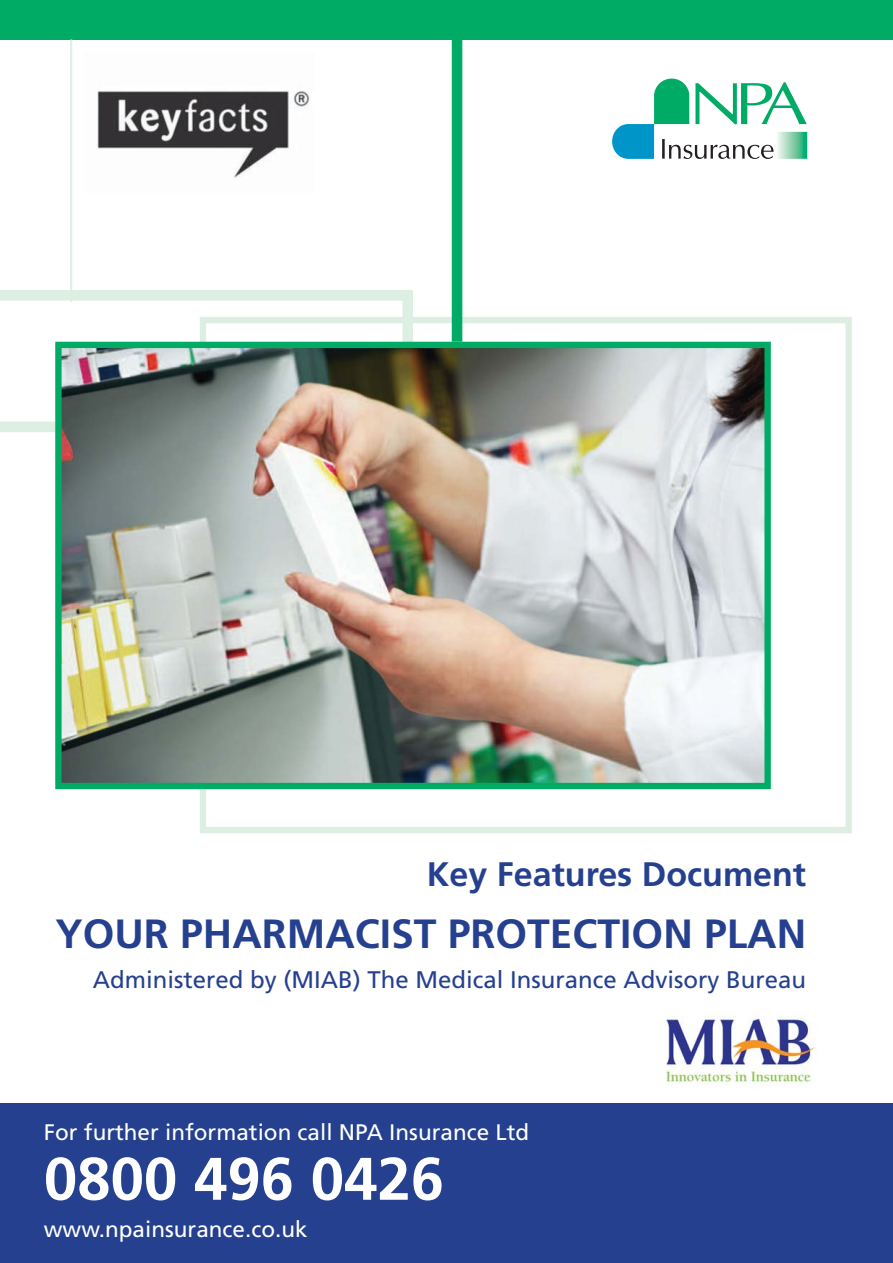
<style>
.page{position:relative;width:893px;height:1263px;background:#fff}
.page>*{position:absolute;margin:0;border:0;box-sizing:border-box;transform-origin:0 0}
.t1{font:700 60px "Frutiger";color:#fff}
.t2{font:700 40.8px "Frutiger";color:#25408e}
.t3{font:700 34.05px "Frutiger";color:#25408e}
.t4{font:24px "Frutiger";color:#25408e}
.t5{font:22.5px "Frutiger";color:#fff}
</style>
<div class="page">
<div style="left:0;top:1103px;width:893px;height:160px;background:#25408e"></div>
<div style="left:0;top:0;width:893px;height:40px;background:#00ab66"></div>
<div style="left:200px;top:317px;width:652px;height:516px;border:6px solid #ddefe3"></div>
<svg style="left:0;top:290px;width:413px;height:142px"></svg>
<img style="left:62px;top:349px;width:702px;height:433px">
<div style="left:55px;top:342px;width:716px;height:447px;border:6px solid #00ab66"></div>
<div style="left:452px;top:28px;width:10px;height:314px;background:#00ab66"></div>
<hr style="left:70px;top:40px;width:2px;height:262px;background:#ddefe3">
<svg style="left:612px;top:79px;width:195px;height:80px"></svg>
<img style="left:666px;top:1016px;width:149px;height:70px">
<img style="left:97px;top:91px;width:213px;height:88px">
<h3 class="t3" style="left:427px;top:861px;width:381px">Key Features Document</h3>
<h2 class="t2" style="left:56px;top:917px;width:752px">YOUR PHARMACIST PROTECTION PLAN</h2>
<p class="t4" style="left:93px;top:970px;width:715px">Administered by (MIAB) The Medical Insurance Advisory Bureau</p>
<p class="t5" style="left:44px;top:1123px;width:487px">For further information call NPA Insurance Ltd</p>
<h1 class="t1" style="left:44px;top:1155px;width:402px">0800 496 0426</h1>
<p class="t5" style="left:44px;top:1220px;width:265px">www.npainsurance.co.uk</p>
</div>
